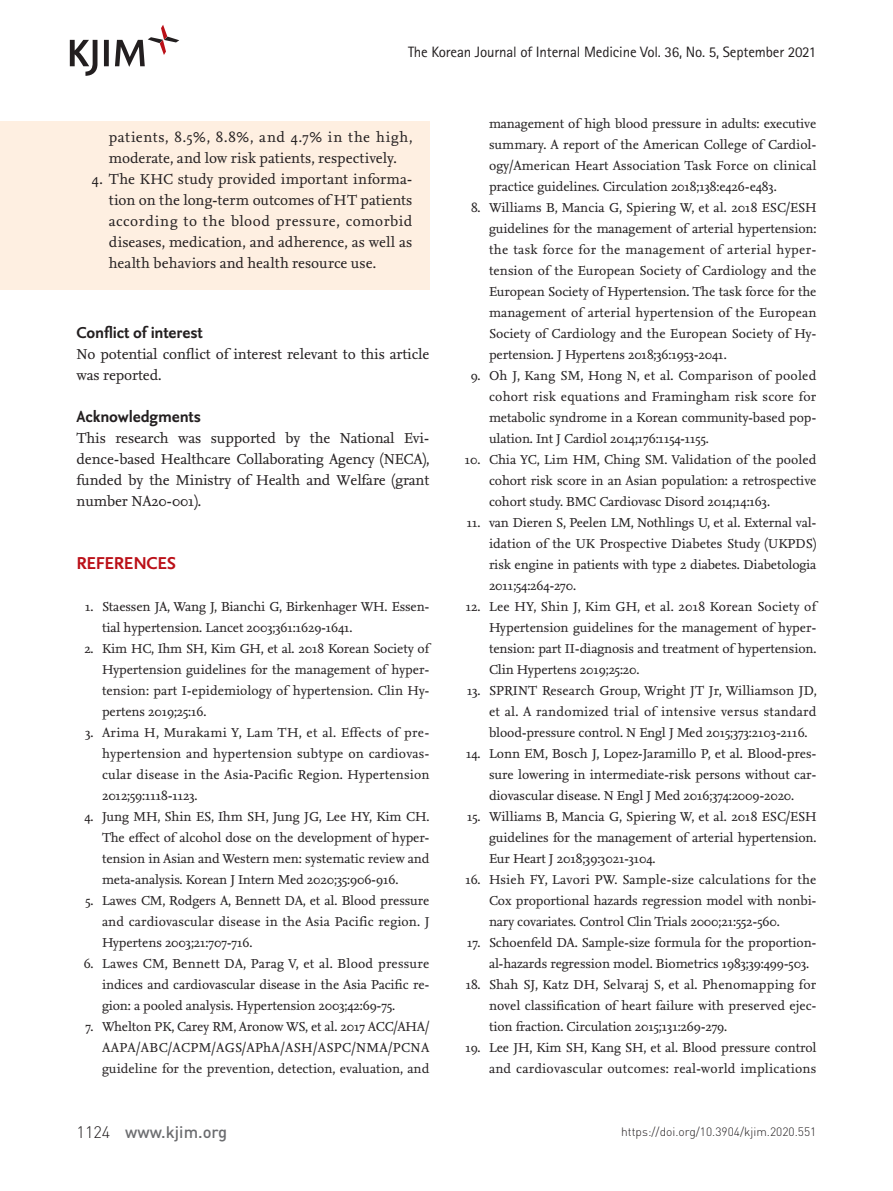
<style>
.page{position:relative;width:893px;height:1191px;background:#fff}
.page>*{position:absolute;margin:0;border:0;box-sizing:border-box;transform-origin:0 0}
.제목1{font:700 18px "Nexus Sans";letter-spacing:-.025em;color:#bb1018}
.제목2{font:700 16.5px "Nexus Sans";letter-spacing:-.01em;color:#231f20}
.t1{font:500 16.5px "DIN Pro";color:#6c6d70}
.본문첫단락{font:15px/21px "Nexus Serif";letter-spacing:-.01em;color:#231f20}
.t2{font:15px "Rotis Sans Serif Std";letter-spacing:-.01em;color:#231f20}
.t3{font:13.5px/21px "Nexus Serif";letter-spacing:-.01em;color:#231f20;text-align:justify}
.t4{font:13.5px/21px "Nexus Serif";letter-spacing:.015em;color:#231f20;text-align:right}
.t5{font:300 12px "DIN Pro";color:#231f20}
.s1{font-weight:300;color:#231f20}
</style>
<div class="page">
<svg style="left:70px;top:25px;width:109px;height:51px"></svg>
<div style="left:0;top:121px;width:429px;height:168px;background:#feefe1"></div>
<p class="t2" style="left:408px;top:43px;width:410px">The Korean Journal of Internal Medicine Vol. 36, No. 5, September 2021</p>
<p class="본문첫단락" style="left:109px;top:127px;width:305px">patients, 8.5%, 8.8%, and 4.7% in the high, moderate, and low risk patients, respectively.</p>
<p class="본문첫단락" style="left:109px;top:169px;width:305px;text-align:justify;text-indent:-17px">4. The KHC study provided important informa&shy;tion on the long-term outcomes of HT patients according to the blood pressure, comorbid diseases, medication, and adherence, as well as health behaviors and health resource use.</p>
<p class="제목2" style="left:77px;top:322px;width:128px">Conflict of interest</p>
<p class="본문첫단락" style="left:77px;top:343px;width:354px">No potential conflict of interest relevant to this article was reported.</p>
<p class="제목2" style="left:77px;top:406px;width:126px">Acknowledgments</p>
<p class="본문첫단락" style="left:77px;top:427px;width:354px;text-align:justify">This research was supported by the National Evi&shy;dence-based Healthcare Collaborating Agency (NECA), funded by the Ministry of Health and Welfare (grant number NA20-001).</p>
<p class="제목1" style="left:77px;top:551px;width:101px">REFERENCES</p>
<p class="t3" style="left:102px;top:595px;width:329px;text-indent:-17px">1. Staessen JA, Wang J, Bianchi G, Birkenhager WH. Essen&shy;tial hypertension. Lancet 2003;361:1629-1641.</p>
<p class="t3" style="left:102px;top:637px;width:329px;text-indent:-18px">2. Kim HC, Ihm SH, Kim GH, et al. 2018 Korean Society of Hypertension guidelines for the management of hyper&shy;tension: part I-epidemiology of hypertension. Clin Hy&shy;pertens 2019;25:16.</p>
<p class="t3" style="left:102px;top:721px;width:329px;text-indent:-17px">3. Arima H, Murakami Y, Lam TH, et al. Effects of pre&shy;hypertension and hypertension subtype on cardiovas&shy;cular disease in the Asia-Pacific Region. Hypertension 2012;59:1118-1123.</p>
<p class="t3" style="left:102px;top:805px;width:329px;text-indent:-18px">4. Jung MH, Shin ES, Ihm SH, Jung JG, Lee HY, Kim CH.<br>The effect of alcohol dose on the development of hyper&shy;tension in Asian and Western men: systematic review and meta-analysis. Korean J Intern Med 2020;35:906-916.</p>
<p class="t3" style="left:102px;top:889px;width:329px;text-indent:-17px">5. Lawes CM, Rodgers A, Bennett DA, et al. Blood pressure and cardiovascular disease in the Asia Pacific region. J Hypertens 2003;21:707-716.</p>
<p class="t3" style="left:102px;top:952px;width:329px;text-indent:-18px">6. Lawes CM, Bennett DA, Parag V, et al. Blood pressure indices and cardiovascular disease in the Asia Pacific re&shy;gion: a pooled analysis. Hypertension 2003;42:69-75.</p>
<p class="t3" style="left:102px;top:1015px;width:329px;text-indent:-17px">7. Whelton PK, Carey RM, Aronow WS, et al. 2017 ACC/AHA/ AAPA/ABC/ACPM/AGS/APhA/ASH/ASPC/NMA/PCNA guideline for the prevention, detection, evaluation, and</p>
<p class="t3" style="left:489px;top:112px;width:329px">management of high blood pressure in adults: executive summary. A report of the American College of Cardiol&shy;ogy/American Heart Association Task Force on clinical practice guidelines. Circulation 2018;138:e426-e483.</p>
<p class="t3" style="left:489px;top:196px;width:329px;text-indent:-18px">8. Williams B, Mancia G, Spiering W, et al. 2018 ESC/ESH guidelines for the management of arterial hypertension: the task force for the management of arterial hyper&shy;tension of the European Society of Cardiology and the European Society of Hypertension. The task force for the management of arterial hypertension of the European Society of Cardiology and the European Society of Hy&shy;pertension. J Hypertens 2018;36:1953-2041.</p>
<p class="t3" style="left:489px;top:364px;width:329px;text-indent:-18px">9. Oh J, Kang SM, Hong N, et al. Comparison of pooled cohort risk equations and Framingham risk score for metabolic syndrome in a Korean community-based pop&shy;ulation. Int J Cardiol 2014;176:1154-1155.</p>
<p class="t3" style="left:489px;top:448px;width:329px;text-indent:-24px">10. Chia YC, Lim HM, Ching SM. Validation of the pooled cohort risk score in an Asian population: a retrospective cohort study. BMC Cardiovasc Disord 2014;14:163.</p>
<p class="t3" style="left:489px;top:511px;width:329px;text-indent:-22px">11. van Dieren S, Peelen LM, Nothlings U, et al. External val&shy;idation of the UK Prospective Diabetes Study (UKPDS) risk engine in patients with type 2 diabetes. Diabetologia 2011;54:264-270.</p>
<p class="t3" style="left:489px;top:595px;width:329px;text-indent:-23px">12. Lee HY, Shin J, Kim GH, et al. 2018 Korean Society of Hypertension guidelines for the management of hyper&shy;tension: part II-diagnosis and treatment of hypertension.<br>Clin Hypertens 2019;25:20.</p>
<p class="t3" style="left:489px;top:679px;width:329px;text-indent:-22px">13. SPRINT Research Group, Wright JT Jr, Williamson JD, et al. A randomized trial of intensive versus standard blood-pressure control. N Engl J Med 2015;373:2103-2116.</p>
<p class="t3" style="left:489px;top:742px;width:329px;text-indent:-23px">14. Lonn EM, Bosch J, Lopez-Jaramillo P, et al. Blood-pres&shy;sure lowering in intermediate-risk persons without car&shy;diovascular disease. N Engl J Med 2016;374:2009-2020.</p>
<p class="t3" style="left:489px;top:805px;width:329px;text-indent:-22px">15. Williams B, Mancia G, Spiering W, et al. 2018 ESC/ESH guidelines for the management of arterial hypertension.<br>Eur Heart J 2018;39:3021-3104.</p>
<p class="t3" style="left:489px;top:868px;width:329px;text-indent:-24px">16. Hsieh FY, Lavori PW. Sample-size calculations for the Cox proportional hazards regression model with nonbi&shy;nary covariates. Control Clin Trials 2000;21:552-560.</p>
<p class="t3" style="left:489px;top:931px;width:329px;text-indent:-22px">17. Schoenfeld DA. Sample-size formula for the proportion&shy;al-hazards regression model. Biometrics 1983;39:499-503.</p>
<p class="t3" style="left:489px;top:973px;width:329px;text-indent:-23px">18. Shah SJ, Katz DH, Selvaraj S, et al. Phenomapping for novel classification of heart failure with preserved ejec&shy;tion fraction. Circulation 2015;131:269-279.</p>
<p class="t4" style="left:465px;top:1036px;width:353px">19. Lee JH, Kim SH, Kang SH, et al. Blood pressure control and cardiovascular outcomes: real-world implications</p>
<p class="t1" style="left:77px;top:1120px;width:152px"><span class="s1">1124</span> www.kjim.org</p>
<p class="t5" style="left:621px;top:1123px;width:197px">https://doi.org/10.3904/kjim.2020.551</p>
</div>
